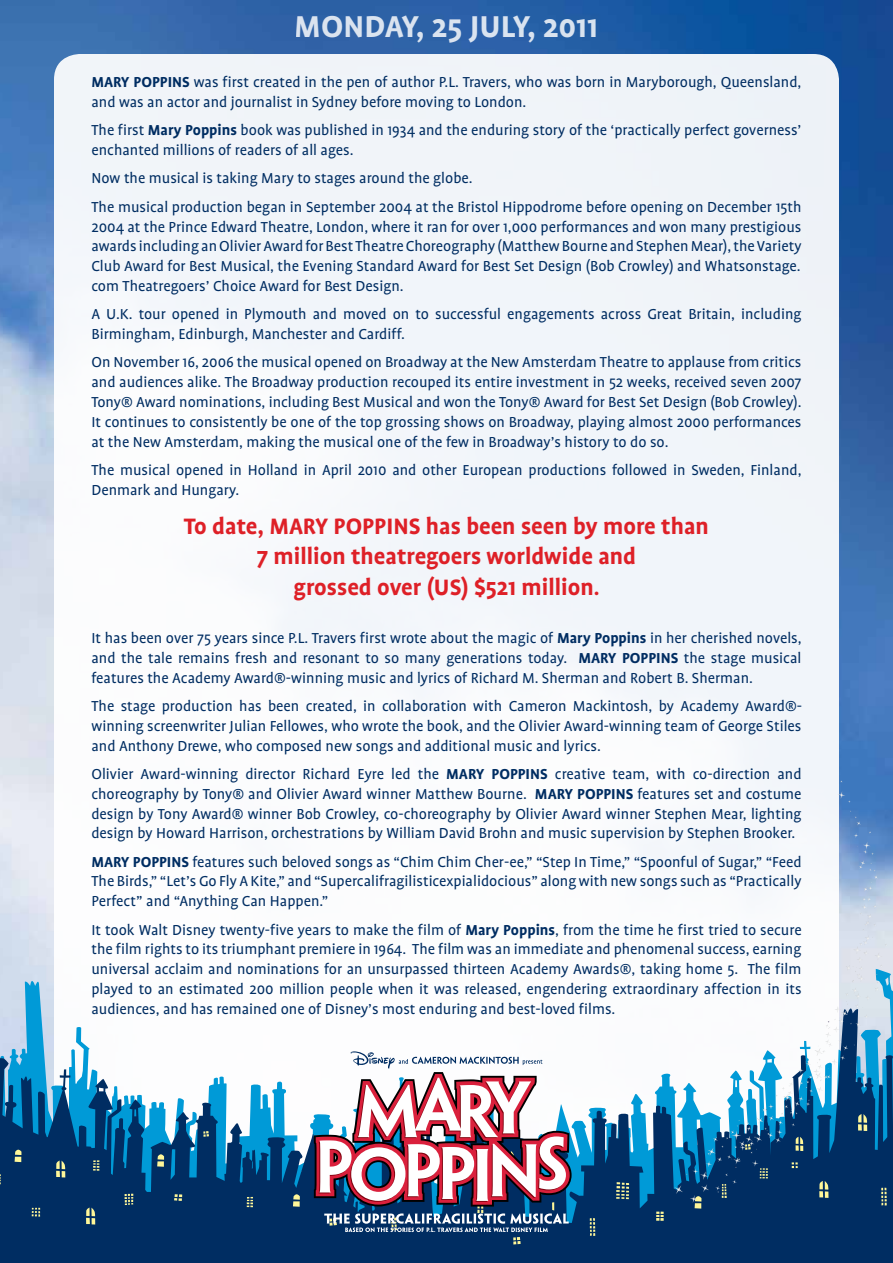
<style>
.page{position:relative;width:893px;height:1263px;background:#fff}
.page>*{position:absolute;margin:0;border:0;box-sizing:border-box;transform-origin:0 0}
.t1{font:700 34.5px "Profile";color:#fff}
.t2{font:700 25.5px/30.6px "Profile";color:#de2027;text-align:center}
.t3{font:16.5px/19.8px "Profile";color:#002d62;text-align:justify}
.s1{font-weight:700}
.s2{font-size:22.5px}
</style>
<div class="page">
<img style="left:0;top:0;width:893px;height:968px">
<div style="left:54px;top:54px;width:785px;height:1152px;background:#f2f5fa;border-radius:26px"></div>
<svg style="left:0;top:968px;width:893px;height:28px;fill:#fcfdfd"></svg>
<svg style="left:0;top:996px;width:893px;height:267px"></svg>
<svg style="left:656px;top:1211px;width:8px;height:10px"></svg>
<svg style="left:15px;top:1150px;width:6px;height:12px"></svg>
<svg style="left:174px;top:1194px;width:8px;height:7px"></svg>
<svg style="left:93px;top:1160px;width:6px;height:11px"></svg>
<svg style="left:32px;top:1208px;width:8px;height:8px"></svg>
<svg style="left:125px;top:1194px;width:8px;height:11px"></svg>
<svg style="left:616px;top:1182px;width:13px;height:17px"></svg>
<svg style="left:590px;top:1218px;width:5px;height:18px"></svg>
<svg style="left:203px;top:1131px;width:6px;height:6px"></svg>
<svg style="left:158px;top:1154px;width:6px;height:6px"></svg>
<div style="left:157px;top:1161px;width:7px;height:6px;background:#fff799"></div>
<svg style="left:86px;top:1207px;width:9px;height:17px"></svg>
<svg style="left:56px;top:1160px;width:9px;height:17px"></svg>
<svg style="left:293px;top:1194px;width:7px;height:6px"></svg>
<div style="left:293px;top:1201px;width:7px;height:6px;background:#fff799"></div>
<svg style="left:247px;top:1197px;width:6px;height:10px"></svg>
<svg style="left:314px;top:1051px;width:258px;height:193px"></svg>
<svg style="left:838px;top:791px;width:13px;height:12px"></svg>
<svg style="left:674px;top:810px;width:213px;height:398px"></svg>
<h1 class="t1" style="left:295px;top:8px;width:304px">Monday, 25 July, 2011</h1>
<p class="t3" style="left:91px;top:72px;width:711px"><span class="s1">MARY POPPINS</span> was first created in the pen of author P.L. Travers, who was born in Maryborough, Queensland, and was an actor and journalist in Sydney before moving to London.</p>
<p class="t3" style="left:91px;top:121px;width:711px">The first <span class="s1">Mary Poppins</span> book was published in 1934 and the enduring story of the ‘practically perfect governess’ enchanted millions of readers of all ages.</p>
<p class="t3" style="left:91px;top:164px;width:712px;line-height:28.3px">Now the musical is taking Mary to stages around the globe.<br>The musical production began in September 2004 at the Bristol Hippodrome before opening on December 15th</p>
<p class="t3" style="left:91px;top:217px;width:712px">2004 at the Prince Edward Theatre, London, where it ran for over 1,000 performances and won many prestigious awards including an Olivier Award for Best Theatre Choreography (Matthew Bourne and Stephen Mear), the Variety Club Award for Best Musical, the Evening Standard Award for Best Set Design (Bob Crowley) and Whatsonstage. com Theatregoers’ Choice Award for Best Design.</p>
<p class="t3" style="left:91px;top:304px;width:712px">A U.K. tour opened in Plymouth and moved on to successful engagements across Great Britain, including<br>Birmingham, Edinburgh, Manchester and Cardiff.</p>
<p class="t3" style="left:91px;top:352px;width:712px">On November 16, 2006 the musical opened on Broadway at the New Amsterdam Theatre to applause from critics and audiences alike. The Broadway production recouped its entire investment in 52 weeks, received seven 2007<br>Tony® Award nominations, including Best Musical and won the Tony® Award for Best Set Design (Bob Crowley).<br>It continues to consistently be one of the top grossing shows on Broadway, playing almost 2000 performances at the New Amsterdam, making the musical one of the few in Broadway’s history to do so.</p>
<p class="t3" style="left:91px;top:460px;width:712px">The musical opened in Holland in April 2010 and other European productions followed in Sweden, Finland,<br>Denmark and Hungary.</p>
<h2 class="t2" style="left:184px;top:511px;width:526px">To date, MARY POPPINS has been seen by more than<br>7 million theatregoers worldwide and<br>grossed over (US) $521 million<span class="s2">.</span></h2>
<p class="t3" style="left:91px;top:628px;width:712px">It has been over 75 years since P.L. Travers first wrote about the magic of <span class="s1">Mary Poppins</span> in her cherished novels, and the tale remains fresh and resonant to so many generations today. <span class="s1">MARY POPPINS</span> the stage musical features the Academy Award®-winning music and lyrics of Richard M. Sherman and Robert B. Sherman.</p>
<p class="t3" style="left:91px;top:696px;width:712px">The stage production has been created, in collaboration with Cameron Mackintosh, by Academy Award®- winning screenwriter Julian Fellowes, who wrote the book, and the Olivier Award-winning team of George Stiles and Anthony Drewe, who composed new songs and additional music and lyrics.</p>
<p class="t3" style="left:91px;top:764px;width:712px">Olivier Award-winning director Richard Eyre led the <span class="s1">MARY POPPINS</span> creative team, with co-direction and choreography by Tony® and Olivier Award winner Matthew Bourne. <span class="s1">MARY POPPINS</span> features set and costume design by Tony Award® winner Bob Crowley, co-choreography by Olivier Award winner Stephen Mear, lighting design by Howard Harrison, orchestrations by William David Brohn and music supervision by Stephen Brooker.</p>
<p class="t3" style="left:91px;top:852px;width:712px"><span class="s1">MARY POPPINS</span> features such beloved songs as “Chim Chim Cher-ee,” “Step In Time,” “Spoonful of Sugar,” “Feed The Birds,” “Let’s Go Fly A Kite,” and “Supercalifragilisticexpialidocious” along with new songs such as “Practically Perfect” and “Anything Can Happen.”</p>
<p class="t3" style="left:91px;top:920px;width:712px">It took Walt Disney twenty-five years to make the film of <span class="s1">Mary Poppins</span>, from the time he first tried to secure the film rights to its triumphant premiere in 1964. The film was an immediate and phenomenal success, earning universal acclaim and nominations for an unsurpassed thirteen Academy Awards®, taking home 5. The film played to an estimated 200 million people when it was released, engendering extraordinary affection in its audiences, and has remained one of Disney’s most enduring and best-loved films.</p>
</div>
